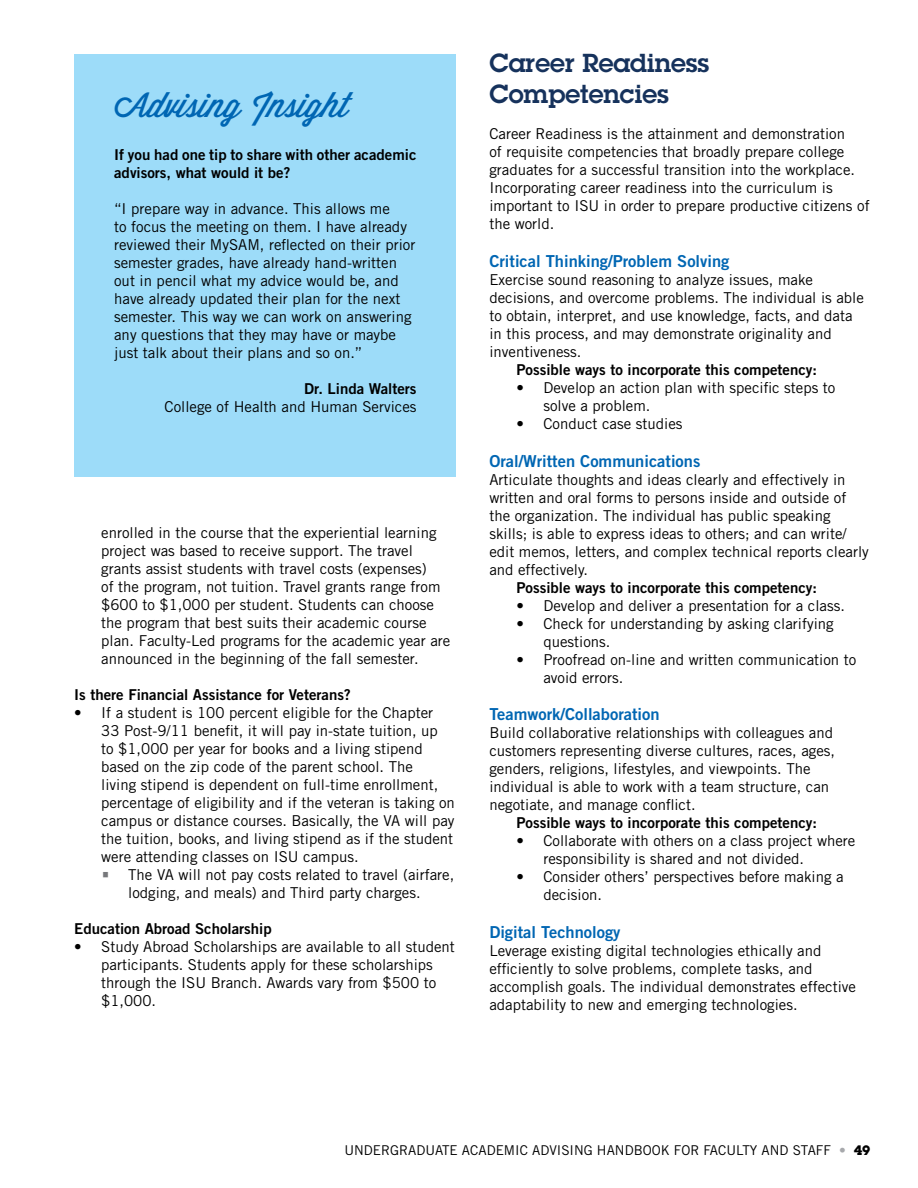
<style>
.page{position:relative;width:918px;height:1188px;background:#fff}
.page>*{position:absolute;margin:0;border:0;box-sizing:border-box;transform-origin:0 0}
.t1{font:34.5px "Wisdom Script AI";color:#0066b3}
.t2{font:600 25.5px/30.6px "Lubalin Graph Std";color:#16325c}
.t3{font:16.5px "Trade Gothic Bold Two";color:#0066b3}
.t4{font:15px/18px "Trade Gothic";color:#000}
.t5{font:15px/18px "Trade Gothic Bold Two";color:#000}
.t6{font:13.5px "Trade Gothic";color:#000}
.s1{font-family:"Lubalin Graph Std";font-weight:600;color:#77787b}
.s2{color:#a7a9ac}
.s3{font-family:"Lubalin Graph Std";font-weight:700}
</style>
<div class="page">
<div style="left:74px;top:54px;width:382px;height:422px;background:#9ddcf9"></div>
<h1 class="t1" style="left:114px;top:79px;width:236px">Advising Insight</h1>
<p class="t5" style="left:114px;top:145px;width:304px">If you had one tip to share with other academic advisors, what would it be?</p>
<p class="t4" style="left:114px;top:200px;width:303px">“I prepare way in advance. This allows me<br>to focus the meeting on them. I have already reviewed their MySAM, reflected on their prior semester grades, have already hand-written out in pencil what my advice would be, and have already updated their plan for the next semester. This way we can work on answering any questions that they may have or maybe just talk about their plans and so on.”</p>
<p class="t5" style="left:304px;top:379px;width:114px">Dr. Linda Walters</p>
<p class="t4" style="left:165px;top:398px;width:254px">College of Health and Human Services</p>
<p class="t4" style="left:101px;top:524px;width:351px">enrolled in the course that the experiential learning project was based to receive support. The travel grants assist students with travel costs (expenses)<br>of the program, not tuition. Travel grants range from $600 to $1,000 per student. Students can choose the program that best suits their academic course plan. Faculty-Led programs for the academic year are announced in the beginning of the fall semester.</p>
<p class="t5" style="left:74px;top:686px;width:278px">Is there Financial Assistance for Veterans?</p>
<p class="t4" style="left:101px;top:704px;width:355px;text-indent:-27px">• If a student is 100 percent eligible for the Chapter 33 Post-9/11 benefit, it will pay in-state tuition, up<br>to $1,000 per year for books and a living stipend based on the zip code of the parent school. The<br>living stipend is dependent on full-time enrollment, percentage of eligibility and if the veteran is taking on campus or distance courses. Basically, the VA will pay the tuition, books, and living stipend as if the student were attending classes on ISU campus.</p>
<p class="t4" style="left:101px;top:866px;width:355px;text-align:center"><span class="s1">•</span> The VA will not pay costs related to travel (airfare, lodging, and meals) and Third party charges.</p>
<p class="t5" style="left:74px;top:920px;width:199px">Education Abroad Scholarship</p>
<p class="t4" style="left:101px;top:938px;width:355px;text-indent:-27px">• Study Abroad Scholarships are available to all student participants. Students apply for these scholarships through the ISU Branch. Awards vary from $500 to $1,000.</p>
<h2 class="t2" style="left:489px;top:48px;width:221px">Career Readiness<br>Competencies</h2>
<p class="t4" style="left:489px;top:124px;width:382px">Career Readiness is the attainment and demonstration<br>of requisite competencies that broadly prepare college graduates for a successful transition into the workplace.<br>Incorporating career readiness into the curriculum is important to ISU in order to prepare productive citizens of the world.</p>
<p class="t3" style="left:489px;top:251px;width:242px">Critical Thinking/Problem Solving</p>
<p class="t4" style="left:489px;top:270px;width:376px">Exercise sound reasoning to analyze issues, make decisions, and overcome problems. The individual is able to obtain, interpret, and use knowledge, facts, and data in this process, and may demonstrate originality and inventiveness.</p>
<p class="t5" style="left:516px;top:360px;width:302px">Possible ways to incorporate this competency:</p>
<p class="t4" style="left:543px;top:378px;width:294px;text-indent:-27px">• Develop an action plan with specific steps to solve a problem.</p>
<p class="t4" style="left:516px;top:414px;width:168px">• Conduct case studies</p>
<p class="t3" style="left:489px;top:450px;width:212px">Oral/Written Communications</p>
<p class="t4" style="left:489px;top:470px;width:381px">Articulate thoughts and ideas clearly and effectively in written and oral forms to persons inside and outside of the organization. The individual has public speaking skills; is able to express ideas to others; and can write/ edit memos, letters, and complex technical reports clearly and effectively.</p>
<p class="t5" style="left:516px;top:578px;width:302px">Possible ways to incorporate this competency:</p>
<p class="t4" style="left:516px;top:596px;width:330px">• Develop and deliver a presentation for a class.</p>
<p class="t4" style="left:543px;top:614px;width:292px;text-indent:-27px">• Check for understanding by asking clarifying questions.</p>
<p class="t4" style="left:543px;top:650px;width:314px;text-indent:-27px">• Proofread on-line and written communication to avoid errors.</p>
<p class="t3" style="left:489px;top:704px;width:172px">Teamwork/Collaboration</p>
<p class="t4" style="left:489px;top:724px;width:347px">Build collaborative relationships with colleagues and customers representing diverse cultures, races, ages, genders, religions, lifestyles, and viewpoints. The individual is able to work with a team structure, can negotiate, and manage conflict.</p>
<p class="t5" style="left:516px;top:814px;width:302px">Possible ways to incorporate this competency:</p>
<p class="t4" style="left:543px;top:832px;width:314px;text-indent:-27px">• Collaborate with others on a class project where responsibility is shared and not divided.</p>
<p class="t4" style="left:543px;top:868px;width:302px;text-indent:-27px">• Consider others’ perspectives before making a decision.</p>
<p class="t3" style="left:489px;top:922px;width:133px">Digital Technology</p>
<p class="t4" style="left:489px;top:942px;width:368px">Leverage existing digital technologies ethically and efficiently to solve problems, complete tasks, and accomplish goals. The individual demonstrates effective adaptability to new and emerging technologies.</p>
<p class="t6" style="left:344px;top:1142px;width:528px">UNDERGRADUATE ACADEMIC ADVISING HANDBOOK FOR FACULTY AND STAFF <span class="s2">•</span> <span class="s3">49</span></p>
</div>
